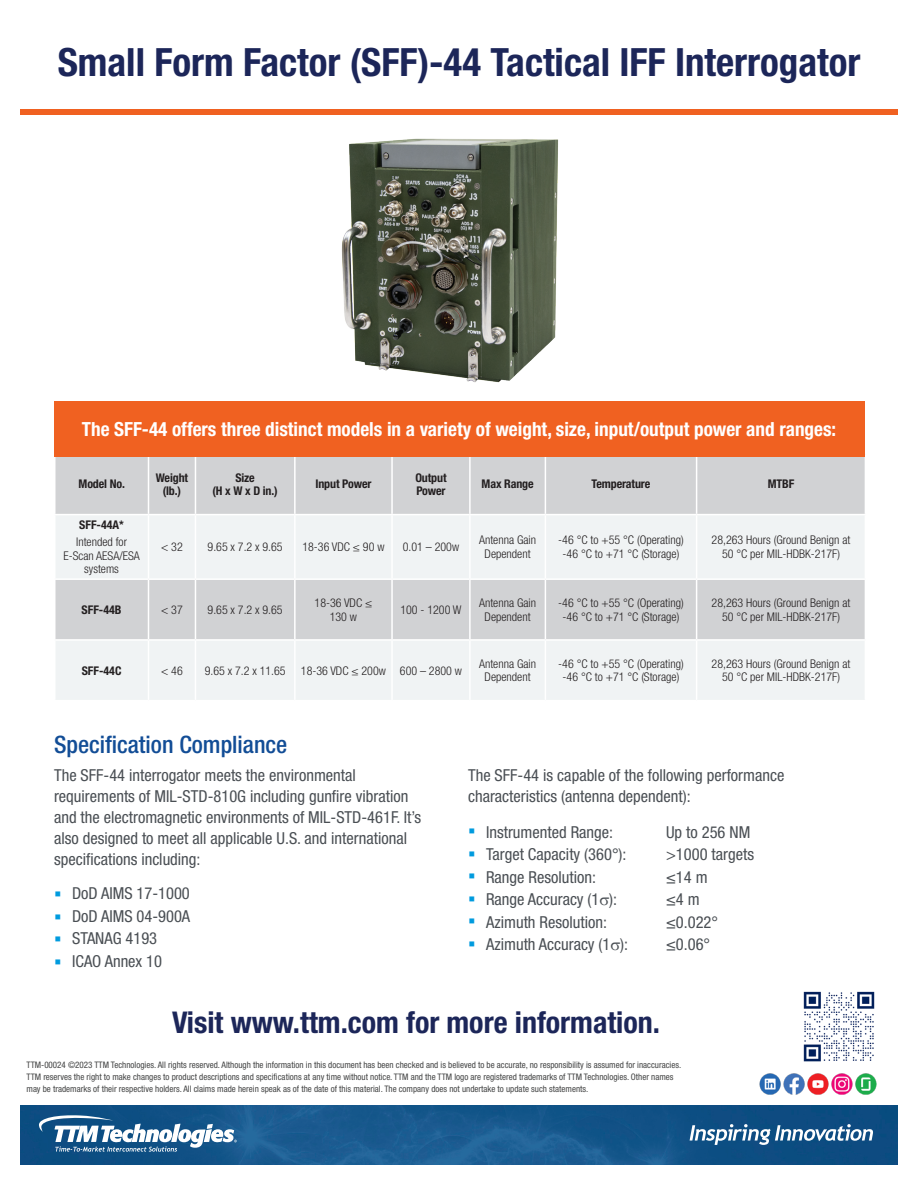
<style>
.page{position:relative;width:918px;height:1188px;background:#fff}
.page>*{position:absolute;margin:0;border:0;box-sizing:border-box;transform-origin:0 0}
.Product_Name{font:700 condensed 39px "Helvetica Neue LT Pro";color:#1c2659}
.CTA{font:700 condensed 30px "Helvetica Neue LT Pro";color:#1c2659}
.Subhead{font:500 condensed 24px "Helvetica Neue LT Pro";color:#124d96}
.t1{font:700 condensed 19.5px "Helvetica Neue LT Pro";color:#fff}
.t2{font:condensed 16.5px/21px "Helvetica Neue LT Pro";color:#4a4f54}
.Chart_Text{font:300 condensed 12px/13.5px "Helvetica Neue LT Pro";color:#231f20;text-align:center}
.Chart_Text-2{font:700 condensed 12px/13.5px "Helvetica Neue LT Pro";letter-spacing:-.01em;color:#231f20;text-align:center}
.Disclaimer{font:condensed 9px/12px "Helvetica Neue LT Pro";color:#444545}
.s1{color:#009bde}
</style>
<div class="page">
<img style="left:21px;top:1106px;width:876px;height:58px">
<svg style="left:39px;top:1115px;width:198px;height:37px"></svg>
<img style="left:759px;top:1073px;width:117px;height:22px">
<svg style="left:690px;top:1124px;width:183px;height:21px"></svg>
<div style="left:20px;top:109px;width:878px;height:5px;background:#f06121"></div>
<img style="left:803px;top:991px;width:72px;height:71px">
<div style="left:56px;top:455px;width:809px;height:59px;background:#d1d2d4"></div>
<svg style="left:56px;top:516px;width:809px;height:184px;fill:#f0f3f4"></svg>
<hr style="left:148px;top:455px;width:1px;height:59px;background:#fff">
<hr style="left:195px;top:455px;width:1px;height:59px;background:#fff">
<hr style="left:294px;top:455px;width:2px;height:59px;background:#fff">
<hr style="left:391px;top:455px;width:2px;height:59px;background:#fff">
<hr style="left:469px;top:455px;width:2px;height:59px;background:#fff">
<hr style="left:545px;top:455px;width:1px;height:59px;background:#fff">
<hr style="left:696px;top:455px;width:1px;height:59px;background:#fff">
<hr style="left:148px;top:515px;width:1px;height:63px;background:#fff">
<hr style="left:195px;top:515px;width:1px;height:63px;background:#fff">
<hr style="left:294px;top:515px;width:2px;height:63px;background:#fff">
<hr style="left:391px;top:515px;width:2px;height:63px;background:#fff">
<hr style="left:469px;top:515px;width:2px;height:63px;background:#fff">
<hr style="left:545px;top:515px;width:1px;height:63px;background:#fff">
<hr style="left:696px;top:515px;width:1px;height:63px;background:#fff">
<hr style="left:54px;top:578px;width:94px;height:2px;background:#fff">
<hr style="left:148px;top:578px;width:47px;height:2px;background:#fff">
<hr style="left:148px;top:580px;width:1px;height:59px;background:#fff">
<hr style="left:195px;top:578px;width:100px;height:2px;background:#fff">
<hr style="left:195px;top:580px;width:1px;height:59px;background:#fff">
<hr style="left:295px;top:578px;width:97px;height:2px;background:#fff">
<hr style="left:294px;top:580px;width:2px;height:59px;background:#fff">
<hr style="left:392px;top:578px;width:78px;height:2px;background:#fff">
<hr style="left:391px;top:580px;width:2px;height:59px;background:#fff">
<hr style="left:470px;top:578px;width:75px;height:2px;background:#fff">
<hr style="left:469px;top:580px;width:2px;height:59px;background:#fff">
<hr style="left:545px;top:578px;width:152px;height:2px;background:#fff">
<hr style="left:545px;top:580px;width:1px;height:59px;background:#fff">
<hr style="left:697px;top:578px;width:169px;height:2px;background:#fff">
<hr style="left:696px;top:580px;width:1px;height:59px;background:#fff">
<hr style="left:54px;top:639px;width:94px;height:2px;background:#fff">
<hr style="left:148px;top:639px;width:47px;height:2px;background:#fff">
<hr style="left:148px;top:641px;width:1px;height:59px;background:#fff">
<hr style="left:195px;top:639px;width:100px;height:2px;background:#fff">
<hr style="left:195px;top:641px;width:1px;height:59px;background:#fff">
<hr style="left:295px;top:639px;width:97px;height:2px;background:#fff">
<hr style="left:294px;top:641px;width:2px;height:59px;background:#fff">
<hr style="left:392px;top:639px;width:78px;height:2px;background:#fff">
<hr style="left:391px;top:641px;width:2px;height:59px;background:#fff">
<hr style="left:470px;top:639px;width:75px;height:2px;background:#fff">
<hr style="left:469px;top:641px;width:2px;height:59px;background:#fff">
<hr style="left:545px;top:639px;width:152px;height:2px;background:#fff">
<hr style="left:545px;top:641px;width:1px;height:59px;background:#fff">
<hr style="left:697px;top:639px;width:169px;height:2px;background:#fff">
<hr style="left:696px;top:641px;width:1px;height:59px;background:#fff">
<div style="left:54px;top:401px;width:810px;height:55px;background:#f06121"></div>
<img style="left:342px;top:138px;width:217px;height:245px">
<p class="Product_Name" style="left:58px;top:38px;width:804px">Small Form Factor (SFF)-44 Tactical IFF Interrogator</p>
<p class="t1" style="left:82px;top:417px;width:756px">The SFF-44 offers three distinct models in a variety of weight, size, input/output power and ranges:</p>
<p class="Chart_Text-2" style="left:79px;top:477px;width:48px">Model No.</p>
<p class="Chart_Text-2" style="left:156px;top:471px;width:34px">Weight (lb.)</p>
<p class="Chart_Text-2" style="left:212px;top:471px;width:67px">Size<br>(H x W x D in.)</p>
<p class="Chart_Text-2" style="left:315px;top:477px;width:58px">Input Power</p>
<p class="Chart_Text-2" style="left:415px;top:471px;width:33px;text-align:left">Output<br>Power</p>
<p class="Chart_Text-2" style="left:482px;top:477px;width:54px">Max Range</p>
<p class="Chart_Text-2" style="left:592px;top:477px;width:60px">Temperature</p>
<p class="Chart_Text-2" style="left:768px;top:477px;width:28px">MTBF</p>
<p class="Chart_Text-2" style="left:79px;top:518px;width:46px">SFF-44A*</p>
<p class="Chart_Text" style="left:63px;top:535px;width:78px">Intended for<br>E-Scan AESA/ESA systems</p>
<p class="Chart_Text" style="left:161px;top:540px;width:23px">&lt; 32</p>
<p class="Chart_Text" style="left:208px;top:540px;width:77px">9.65 x 7.2 x 9.65</p>
<p class="Chart_Text" style="left:302px;top:540px;width:84px">18-36 VDC ≤ 90 w</p>
<p class="Chart_Text" style="left:403px;top:540px;width:58px">0.01 – 200w</p>
<p class="Chart_Text" style="left:479px;top:533px;width:59px">Antenna Gain</p>
<p class="Chart_Text" style="left:485px;top:547px;width:47px">Dependent</p>
<p class="Chart_Text" style="left:558px;top:533px;width:127px">-46 °C to +55 °C (Operating)</p>
<p class="Chart_Text" style="left:563px;top:547px;width:118px">-46 °C to +71 °C (Storage)</p>
<p class="Chart_Text" style="left:712px;top:533px;width:140px">28,263 Hours (Ground Benign at<br>50 °C per MIL-HDBK-217F)</p>
<p class="Chart_Text-2" style="left:82px;top:603px;width:41px">SFF-44B</p>
<p class="Chart_Text" style="left:161px;top:603px;width:23px">&lt; 37</p>
<p class="Chart_Text" style="left:208px;top:603px;width:77px">9.65 x 7.2 x 9.65</p>
<p class="Chart_Text" style="left:315px;top:596px;width:59px">18-36 VDC ≤<br>130 w</p>
<p class="Chart_Text" style="left:400px;top:603px;width:63px">100 - 1200 W</p>
<p class="Chart_Text-2" style="left:82px;top:663px;width:41px">SFF-44C</p>
<p class="Chart_Text" style="left:161px;top:663px;width:23px">&lt; 46</p>
<p class="Chart_Text" style="left:205px;top:663px;width:82px">9.65 x 7.2 x 11.65</p>
<p class="Chart_Text" style="left:301px;top:663px;width:86px">18-36 VDC ≤ 200w</p>
<p class="Chart_Text" style="left:400px;top:663px;width:64px">600 – 2800 w</p>
<p class="Chart_Text" style="left:479px;top:596px;width:59px">Antenna Gain</p>
<p class="Chart_Text" style="left:485px;top:609px;width:47px">Dependent</p>
<p class="Chart_Text" style="left:479px;top:657px;width:59px">Antenna Gain</p>
<p class="Chart_Text" style="left:485px;top:670px;width:47px">Dependent</p>
<p class="Chart_Text" style="left:558px;top:596px;width:127px">-46 °C to +55 °C (Operating)</p>
<p class="Chart_Text" style="left:563px;top:609px;width:118px">-46 °C to +71 °C (Storage)</p>
<p class="Chart_Text" style="left:558px;top:657px;width:127px">-46 °C to +55 °C (Operating)</p>
<p class="Chart_Text" style="left:563px;top:670px;width:118px">-46 °C to +71 °C (Storage)</p>
<p class="Chart_Text" style="left:712px;top:596px;width:140px">28,263 Hours (Ground Benign at<br>50 °C per MIL-HDBK-217F)</p>
<p class="Chart_Text" style="left:712px;top:657px;width:140px">28,263 Hours (Ground Benign at<br>50 °C per MIL-HDBK-217F)</p>
<p class="Subhead" style="left:54px;top:730px;width:235px">Specification Compliance</p>
<p class="t2" style="left:54px;top:764px;width:369px">The SFF-44 interrogator meets the environmental requirements of MIL-STD-810G including gunfire vibration and the electromagnetic environments of MIL-STD-461F. It’s also designed to meet all applicable U.S. and international specifications including:</p>
<p class="t2" style="left:54px;top:883px;width:137px"><span class="s1">▪</span> DoD AIMS 17-1000</p>
<p class="t2" style="left:54px;top:905px;width:138px"><span class="s1">▪</span> DoD AIMS 04-900A</p>
<p class="t2" style="left:54px;top:928px;width:105px"><span class="s1">▪</span> STANAG 4193</p>
<p class="t2" style="left:54px;top:950px;width:110px"><span class="s1">▪</span> ICAO Annex 10</p>
<p class="t2" style="left:468px;top:764px;width:318px">The SFF-44 is capable of the following performance characteristics (antenna dependent):</p>
<p class="t2" style="left:468px;top:821px;width:147px"><span class="s1">▪</span> Instrumented Range:</p>
<p class="t2" style="left:666px;top:821px;width:86px">Up to 256 NM</p>
<p class="t2" style="left:468px;top:844px;width:160px"><span class="s1">▪</span> Target Capacity (360°):</p>
<p class="t2" style="left:666px;top:844px;width:89px">&gt;1000 targets</p>
<p class="t2" style="left:468px;top:866px;width:129px"><span class="s1">▪</span> Range Resolution:</p>
<p class="t2" style="left:666px;top:866px;width:43px">≤14 m</p>
<p class="t2" style="left:468px;top:889px;width:151px"><span class="s1">▪</span> Range Accuracy (1 ):</p>
<p class="t2" style="left:666px;top:889px;width:35px">≤4 m</p>
<p class="t2" style="left:468px;top:911px;width:140px"><span class="s1">▪</span> Azimuth Resolution:</p>
<p class="t2" style="left:666px;top:911px;width:54px">≤0.022°</p>
<p class="t2" style="left:468px;top:934px;width:162px"><span class="s1">▪</span> Azimuth Accuracy (1 ):</p>
<p class="t2" style="left:666px;top:934px;width:46px">≤0.06°</p>
<p class="CTA" style="left:172px;top:1004px;width:490px">Visit www.ttm.com for more information.</p>
<p class="Disclaimer" style="left:27px;top:1058px;width:656px">TTM-00024 ©2023 TTM Technologies. All rights reserved. Although the information in this document has been checked and is believed to be accurate, no responsibility is assumed for inaccuracies.<br>TTM reserves the right to make changes to product descriptions and specifications at any time without notice. TTM and the TTM logo are registered trademarks of TTM Technologies. Other names may be trademarks of their respective holders. All claims made herein speak as of the date of this material. The company does not undertake to update such statements.</p>
</div>
